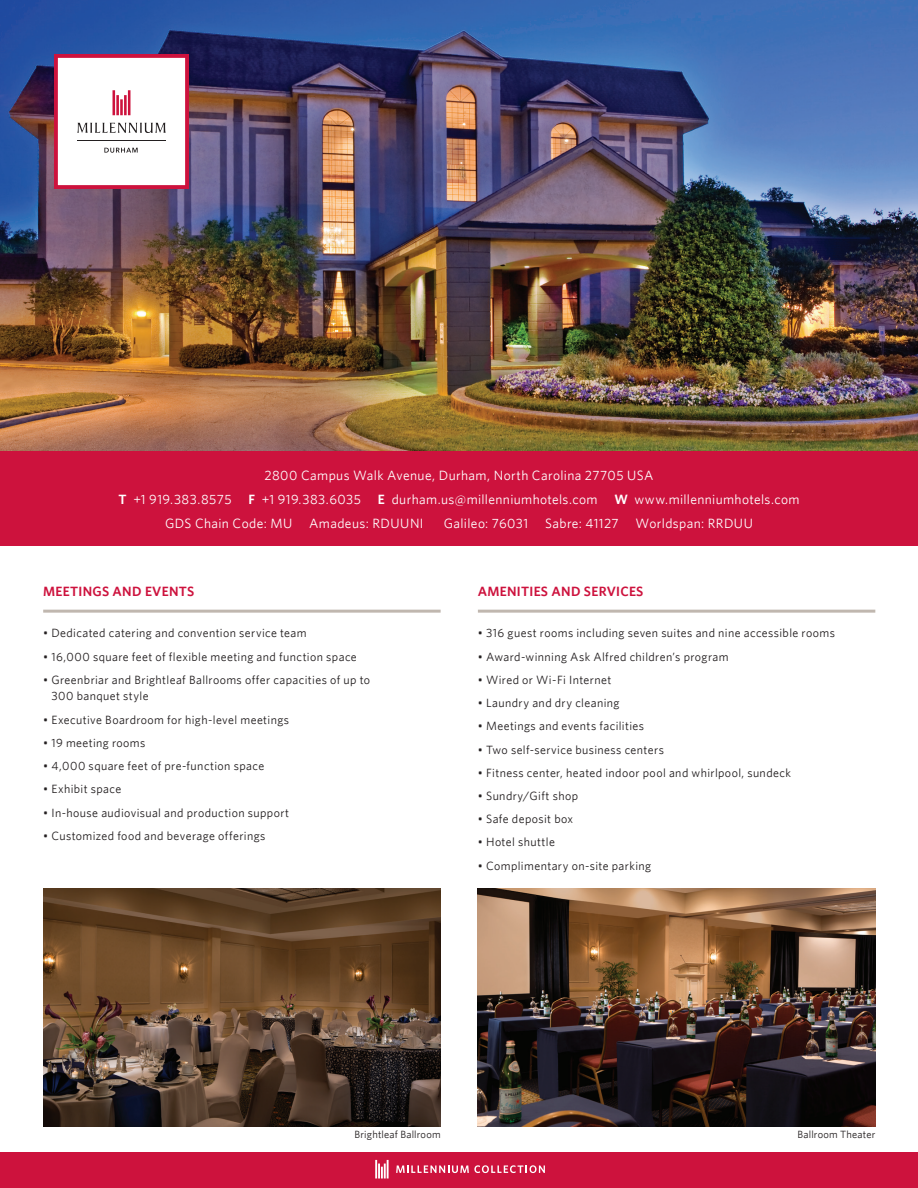
<style>
.page{position:relative;width:918px;height:1188px;background:#fff}
.page>*{position:absolute;margin:0;border:0;box-sizing:border-box;transform-origin:0 0}
.t1{font:13.5px "Whitney HTF";letter-spacing:.03em;color:#fff}
.t2{font:600 13.5px "Whitney HTF";letter-spacing:.02em;color:#cd123d}
.t3{font:12px/16.5px "Whitney HTF";letter-spacing:.035em;color:#231f20}
.t4{font:10.5px "Whitney HTF";letter-spacing:.015em;color:#231f20}
.s1{font-weight:600}
</style>
<div class="page">
<img style="left:478px;top:889px;width:397px;height:237px">
<div style="left:0;top:1152px;width:918px;height:36px;background:#cd123d"></div>
<hr style="left:43px;top:610px;width:398px;height:3px;background:#c0b7af">
<hr style="left:478px;top:610px;width:397px;height:3px;background:#c0b7af">
<img style="left:0;top:0;width:918px;height:451px">
<div style="left:0;top:451px;width:918px;height:95px;background:#cd123d"></div>
<svg style="left:396px;top:1165px;width:149px;height:8px"></svg>
<svg style="left:375px;top:1160px;width:14px;height:18px"></svg>
<svg style="left:54px;top:54px;width:135px;height:135px"></svg>
<img style="left:43px;top:889px;width:398px;height:237px">
<p class="t1" style="left:265px;top:467px;width:390px">2800 Campus Walk Avenue, Durham, North Carolina 27705 USA</p>
<p class="t1" style="left:118px;top:491px;width:115px"><span class="s1">T</span> +1 919.383.8575</p>
<p class="t1" style="left:248px;top:491px;width:114px"><span class="s1">F</span> +1 919.383.6035</p>
<p class="t1" style="left:378px;top:491px;width:221px"><span class="s1">E</span> durham.us@millenniumhotels.com</p>
<p class="t1" style="left:614px;top:491px;width:187px"><span class="s1">W</span> www.millenniumhotels.com</p>
<p class="t1" style="left:165px;top:515px;width:129px">GDS Chain Code: MU</p>
<p class="t1" style="left:309px;top:515px;width:116px">Amadeus: RDUUNI</p>
<p class="t1" style="left:444px;top:515px;width:86px">Galileo: 76031</p>
<p class="t1" style="left:545px;top:515px;width:75px">Sabre: 41127</p>
<p class="t1" style="left:636px;top:515px;width:119px">Worldspan: RRDUU</p>
<p class="t2" style="left:43px;top:583px;width:153px">MEETINGS AND EVENTS</p>
<p class="t2" style="left:478px;top:583px;width:167px">AMENITIES AND SERVICES</p>
<p class="t3" style="left:43px;top:625px;width:265px">• Dedicated catering and convention service team</p>
<p class="t3" style="left:43px;top:648px;width:315px">• 16,000 square feet of flexible meeting and function space</p>
<p class="t3" style="left:51px;top:671px;width:320px;text-indent:-8px">• Greenbriar and Brightleaf Ballrooms offer capacities of up to<br>300 banquet style</p>
<p class="t3" style="left:43px;top:711px;width:247px">• Executive Boardroom for high-level meetings</p>
<p class="t3" style="left:43px;top:734px;width:104px">• 19 meeting rooms</p>
<p class="t3" style="left:43px;top:757px;width:223px">• 4,000 square feet of pre-function space</p>
<p class="t3" style="left:43px;top:781px;width:80px">• Exhibit space</p>
<p class="t3" style="left:43px;top:804px;width:248px">• In-house audiovisual and production support</p>
<p class="t3" style="left:43px;top:827px;width:224px">• Customized food and beverage offerings</p>
<p class="t3" style="left:478px;top:625px;width:359px">• 316 guest rooms including seven suites and nine accessible rooms</p>
<p class="t3" style="left:478px;top:648px;width:252px">• Award-winning Ask Alfred children’s program</p>
<p class="t3" style="left:478px;top:671px;width:135px">• Wired or Wi-Fi Internet</p>
<p class="t3" style="left:478px;top:694px;width:143px">• Laundry and dry cleaning</p>
<p class="t3" style="left:478px;top:718px;width:168px">• Meetings and events facilities</p>
<p class="t3" style="left:478px;top:741px;width:188px">• Two self-service business centers</p>
<p class="t3" style="left:478px;top:764px;width:315px">• Fitness center, heated indoor pool and whirlpool, sundeck</p>
<p class="t3" style="left:478px;top:787px;width:102px">• Sundry/Gift shop</p>
<p class="t3" style="left:478px;top:811px;width:97px">• Safe deposit box</p>
<p class="t3" style="left:478px;top:834px;width:79px">• Hotel shuttle</p>
<p class="t3" style="left:478px;top:857px;width:175px">• Complimentary on-site parking</p>
<p class="t4" style="left:354px;top:1128px;width:88px">Brightleaf Ballroom</p>
<p class="t4" style="left:798px;top:1128px;width:79px">Ballroom Theater</p>
</div>
